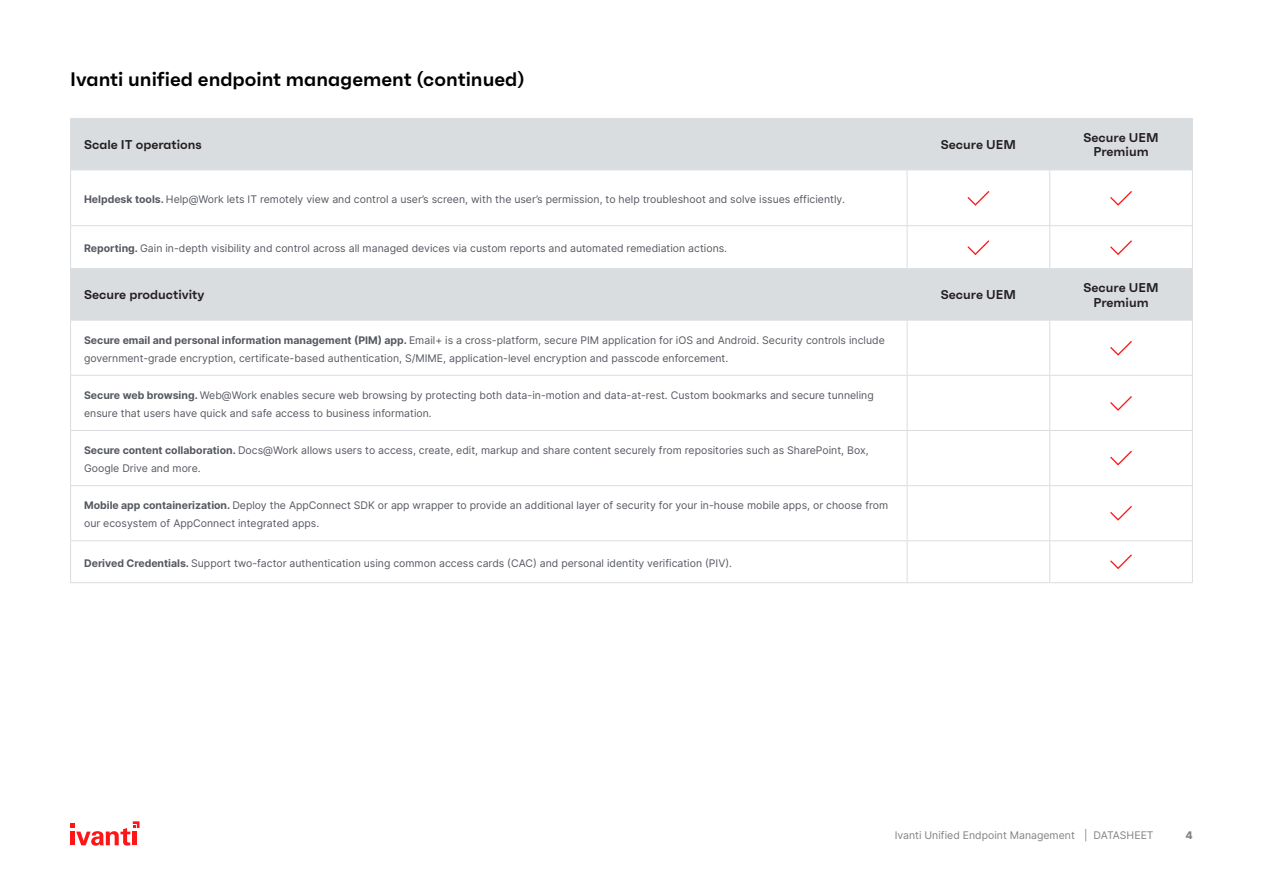
<style>
.page{position:relative;width:1263px;height:893px;background:#fff}
.page>*{position:absolute;margin:0;border:0;box-sizing:border-box;transform-origin:0 0}
.t1{font:600 19.5px "Faktum";color:#000}
.t2{font:600 12.75px/14.2px "Faktum";color:#231f20;text-align:center}
.t3{font:10.5px/18px "Inter";color:#555960}
.t4{font:10.5px "Inter";color:#848182}
.t5{font:800 10.5px "Inter";color:#848182}
.s1{font-weight:700}
</style>
<div class="page">
<svg style="left:70px;top:821px;width:69px;height:25px"></svg>
<svg style="left:71px;top:119px;width:1121px;height:201px;fill:#dadde0"></svg>
<hr style="left:70px;top:118px;width:837px;height:1px;background:#dadde0">
<hr style="left:70px;top:119px;width:1px;height:50px;background:#dadde0">
<hr style="left:907px;top:118px;width:143px;height:1px;background:#dadde0">
<hr style="left:907px;top:119px;width:1px;height:50px;background:#dadde0">
<hr style="left:1050px;top:118px;width:143px;height:1px;background:#dadde0">
<hr style="left:1049px;top:119px;width:1px;height:50px;background:#dadde0">
<hr style="left:1192px;top:119px;width:1px;height:50px;background:#dadde0">
<hr style="left:70px;top:169px;width:837px;height:1px;background:#dadde0">
<hr style="left:70px;top:170px;width:1px;height:55px;background:#dadde0">
<hr style="left:907px;top:169px;width:143px;height:1px;background:#dadde0">
<hr style="left:907px;top:170px;width:1px;height:55px;background:#dadde0">
<hr style="left:1050px;top:169px;width:143px;height:1px;background:#dadde0">
<hr style="left:1049px;top:170px;width:1px;height:55px;background:#dadde0">
<hr style="left:1192px;top:170px;width:1px;height:55px;background:#dadde0">
<hr style="left:70px;top:225px;width:837px;height:1px;background:#dadde0">
<hr style="left:70px;top:226px;width:1px;height:42px;background:#dadde0">
<hr style="left:907px;top:225px;width:143px;height:1px;background:#dadde0">
<hr style="left:907px;top:226px;width:1px;height:42px;background:#dadde0">
<hr style="left:1050px;top:225px;width:143px;height:1px;background:#dadde0">
<hr style="left:1049px;top:226px;width:1px;height:42px;background:#dadde0">
<hr style="left:1192px;top:226px;width:1px;height:42px;background:#dadde0">
<hr style="left:70px;top:268px;width:837px;height:1px;background:#dadde0">
<hr style="left:70px;top:269px;width:1px;height:51px;background:#dadde0">
<hr style="left:907px;top:268px;width:143px;height:1px;background:#dadde0">
<hr style="left:907px;top:269px;width:1px;height:51px;background:#dadde0">
<hr style="left:1050px;top:268px;width:143px;height:1px;background:#dadde0">
<hr style="left:1049px;top:269px;width:1px;height:51px;background:#dadde0">
<hr style="left:1192px;top:269px;width:1px;height:51px;background:#dadde0">
<hr style="left:70px;top:320px;width:837px;height:1px;background:#dadde0">
<hr style="left:70px;top:320px;width:1px;height:55px;background:#dadde0">
<hr style="left:907px;top:320px;width:143px;height:1px;background:#dadde0">
<hr style="left:907px;top:320px;width:1px;height:55px;background:#dadde0">
<hr style="left:1050px;top:320px;width:143px;height:1px;background:#dadde0">
<hr style="left:1049px;top:320px;width:1px;height:55px;background:#dadde0">
<hr style="left:1192px;top:320px;width:1px;height:55px;background:#dadde0">
<hr style="left:70px;top:376px;width:1px;height:54px;background:#dadde0">
<hr style="left:907px;top:376px;width:1px;height:54px;background:#dadde0">
<hr style="left:1050px;top:375px;width:143px;height:1px;background:#dadde0">
<hr style="left:1049px;top:376px;width:1px;height:54px;background:#dadde0">
<hr style="left:1192px;top:376px;width:1px;height:54px;background:#dadde0">
<hr style="left:70px;top:430px;width:837px;height:1px;background:#dadde0">
<hr style="left:70px;top:431px;width:1px;height:54px;background:#dadde0">
<hr style="left:907px;top:430px;width:143px;height:1px;background:#dadde0">
<hr style="left:907px;top:431px;width:1px;height:54px;background:#dadde0">
<hr style="left:1050px;top:430px;width:143px;height:1px;background:#dadde0">
<hr style="left:1049px;top:431px;width:1px;height:54px;background:#dadde0">
<hr style="left:1192px;top:431px;width:1px;height:54px;background:#dadde0">
<hr style="left:70px;top:485px;width:837px;height:1px;background:#dadde0">
<hr style="left:70px;top:486px;width:1px;height:54px;background:#dadde0">
<hr style="left:907px;top:485px;width:143px;height:1px;background:#dadde0">
<hr style="left:907px;top:486px;width:1px;height:54px;background:#dadde0">
<hr style="left:1050px;top:485px;width:143px;height:1px;background:#dadde0">
<hr style="left:1049px;top:486px;width:1px;height:54px;background:#dadde0">
<hr style="left:1192px;top:486px;width:1px;height:54px;background:#dadde0">
<hr style="left:70px;top:541px;width:1px;height:41px;background:#dadde0">
<hr style="left:907px;top:541px;width:1px;height:41px;background:#dadde0">
<hr style="left:1050px;top:540px;width:143px;height:1px;background:#dadde0">
<hr style="left:1049px;top:541px;width:1px;height:41px;background:#dadde0">
<hr style="left:1192px;top:541px;width:1px;height:41px;background:#dadde0">
<hr style="left:1050px;top:582px;width:143px;height:1px;background:#dadde0">
<hr style="left:70px;top:375px;width:837px;height:1px;background:#dadde0">
<hr style="left:907px;top:375px;width:143px;height:1px;background:#dadde0">
<hr style="left:70px;top:540px;width:837px;height:1px;background:#dadde0">
<hr style="left:907px;top:540px;width:143px;height:1px;background:#dadde0">
<hr style="left:70px;top:582px;width:837px;height:1px;background:#dadde0">
<hr style="left:907px;top:582px;width:143px;height:1px;background:#dadde0">
<svg style="left:967px;top:191px;width:22px;height:15px"></svg>
<svg style="left:1110px;top:191px;width:22px;height:15px"></svg>
<svg style="left:967px;top:240px;width:22px;height:15px"></svg>
<svg style="left:1110px;top:240px;width:22px;height:15px"></svg>
<svg style="left:1110px;top:341px;width:22px;height:15px"></svg>
<svg style="left:1110px;top:396px;width:22px;height:15px"></svg>
<svg style="left:1110px;top:451px;width:22px;height:14px"></svg>
<svg style="left:1110px;top:506px;width:22px;height:15px"></svg>
<svg style="left:1110px;top:554px;width:22px;height:15px"></svg>
<h1 class="t1" style="left:70px;top:67px;width:456px">Ivanti unified endpoint management (continued)</h1>
<p class="t2" style="left:84px;top:137px;width:119px">Scale IT operations</p>
<p class="t2" style="left:941px;top:137px;width:77px">Secure UEM</p>
<p class="t2" style="left:1083px;top:130px;width:77px">Secure UEM<br>Premium</p>
<p class="t3" style="left:84px;top:190px;width:762px"><span class="s1">Helpdesk tools.</span> Help@Work lets IT remotely view and control a user’s screen, with the user’s permission, to help troubleshoot and solve issues efficiently.</p>
<p class="t3" style="left:84px;top:239px;width:645px"><span class="s1">Reporting.</span> Gain in-depth visibility and control across all managed devices via custom reports and automated remediation actions.</p>
<p class="t2" style="left:84px;top:288px;width:122px">Secure productivity</p>
<p class="t2" style="left:941px;top:288px;width:77px">Secure UEM</p>
<p class="t2" style="left:1083px;top:280px;width:77px">Secure UEM<br>Premium</p>
<p class="t3" style="left:84px;top:331px;width:802px"><span class="s1">Secure email and personal information management (PIM) app.</span> Email+ is a cross-platform, secure PIM application for iOS and Android. Security controls include government-grade encryption, certificate-based authentication, S/MIME, application-level encryption and passcode enforcement.</p>
<p class="t3" style="left:84px;top:386px;width:791px"><span class="s1">Secure web browsing.</span> Web@Work enables secure web browsing by protecting both data-in-motion and data-at-rest. Custom bookmarks and secure tunneling ensure that users have quick and safe access to business information.</p>
<p class="t3" style="left:84px;top:441px;width:786px"><span class="s1">Secure content collaboration.</span> Docs@Work allows users to access, create, edit, markup and share content securely from repositories such as SharePoint, Box,<br>Google Drive and more.</p>
<p class="t3" style="left:84px;top:496px;width:806px"><span class="s1">Mobile app containerization.</span> Deploy the AppConnect SDK or app wrapper to provide an additional layer of security for your in-house mobile apps, or choose from our ecosystem of AppConnect integrated apps.</p>
<p class="t3" style="left:84px;top:554px;width:650px"><span class="s1">Derived Credentials.</span> Support two-factor authentication using common access cards (CAC) and personal identity verification (PIV).</p>
<p class="t4" style="left:895px;top:828px;width:260px">Ivanti Unified Endpoint Management | DATASHEET</p>
<p class="t5" style="left:1185px;top:828px;width:9px">4</p>
</div>
